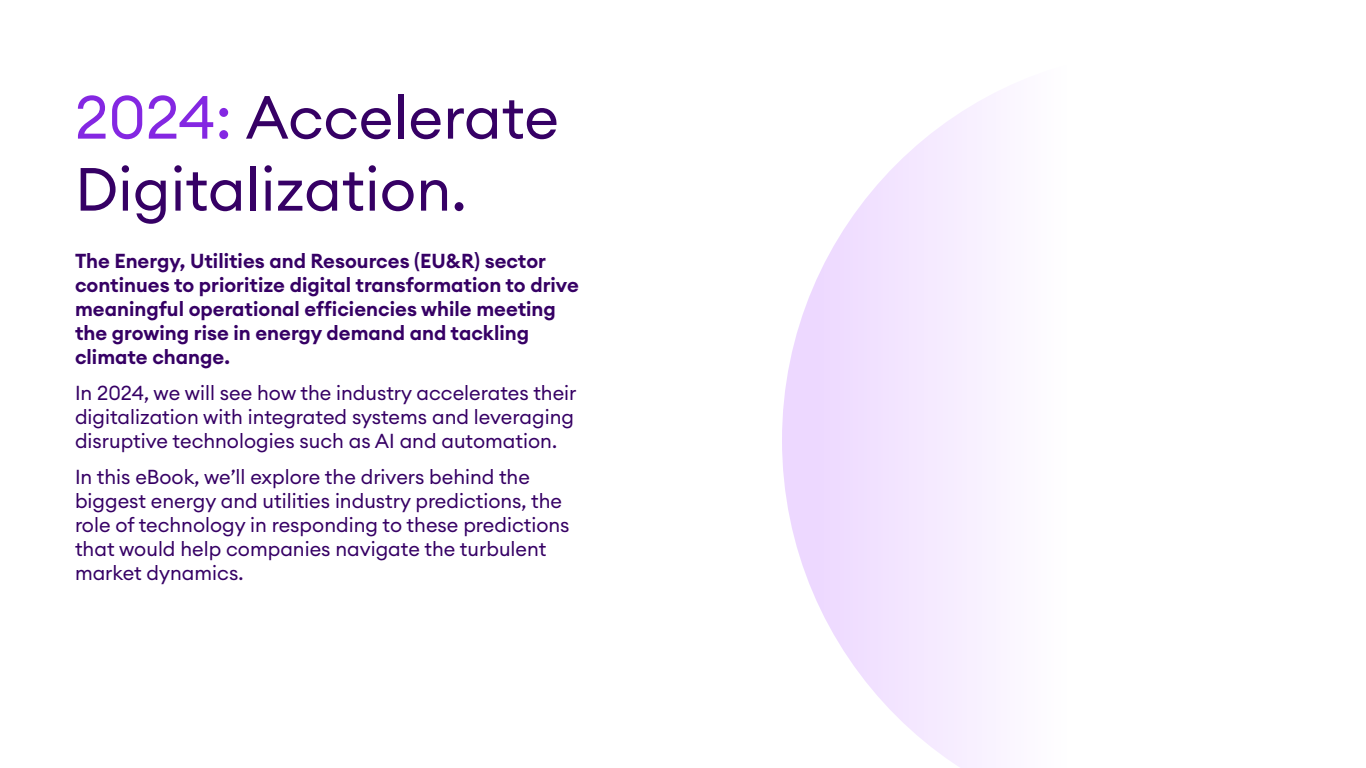
<style>
.page{position:relative;width:1366px;height:768px;background:#fff}
.page>*{position:absolute;margin:0;border:0;box-sizing:border-box;transform-origin:0 0}
.t1{font:60px/72px "Euclid Circular A";color:#360065}
.t2{font:20px/24px "Euclid Circular A";color:#360065}
.t3{font:600 20px/24px "Euclid Circular A";color:#360065}
.s1{color:#8427e2}
</style>
<div class="page">
<svg style="left:782px;top:90px;width:219px;height:678px"></svg>
<h1 class="t1" style="left:75px;top:81px;width:486px"><span class="s1">2024:</span> Accelerate<br>Digitalization.</h1>
<p class="t3" style="left:75px;top:249px;width:505px">The Energy, Utilities and Resources (EU&amp;R) sector continues to prioritize digital transformation to drive meaningful operational efficiencies while meeting the growing rise in energy demand and tackling climate change.</p>
<p class="t2" style="left:75px;top:381px;width:503px">In 2024, we will see how the industry accelerates their digitalization with integrated systems and leveraging disruptive technologies such as AI and automation.</p>
<p class="t2" style="left:75px;top:465px;width:496px">In this eBook, we’ll explore the drivers behind the biggest energy and utilities industry predictions, the role of technology in responding to these predictions that would help companies navigate the turbulent market dynamics.</p>
</div>
